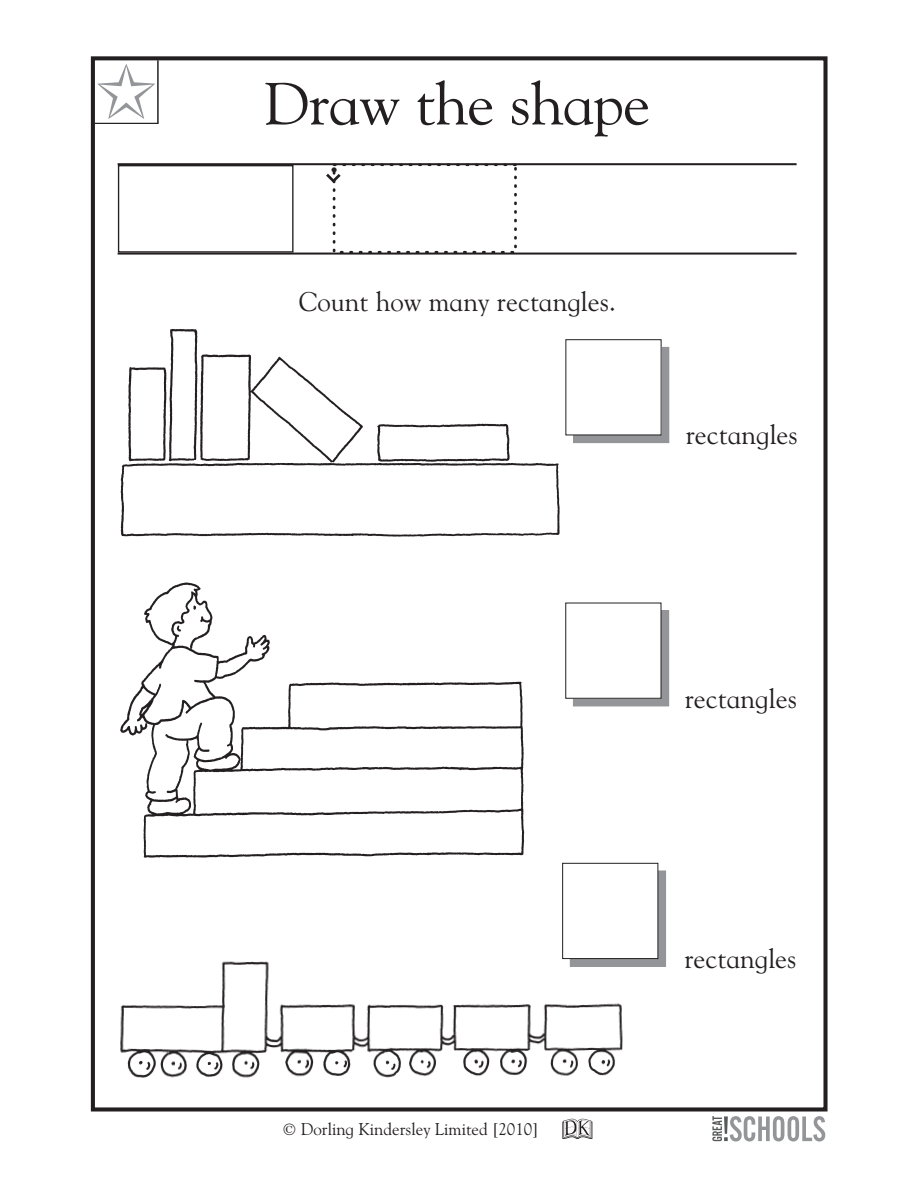
<style>
.page{position:relative;width:918px;height:1188px;background:#fff}
.page>*{position:absolute;margin:0;border:0;box-sizing:border-box;transform-origin:0 0}
.t1{font:59.55px "Goudy Children MWB";letter-spacing:-.02em;color:#231f20;scale:1.05 1}
.t2{font:40.65px "Zapf Dingbats Std";color:#231f20}
.t3{font:27px "Goudy Children MWB";color:#231f20}
.t4{font:17.1px "Goudy Children";color:#231f20}
</style>
<div class="page">
<div style="left:91px;top:56px;width:737px;height:1056px;border:4px solid #231f20"></div>
<hr style="left:158px;top:60px;width:1px;height:64px;background:#231f20">
<hr style="left:95px;top:123px;width:63px;height:1px;background:#231f20">
<img style="left:120px;top:582px;width:405px;height:276px">
<img style="left:120px;top:328px;width:454px;height:209px">
<img style="left:120px;top:959px;width:503px;height:119px">
<svg style="left:575px;top:349px;width:92px;height:92px"></svg>
<div style="left:573px;top:347px;width:96px;height:96px;border:1px solid #939598"></div>
<div style="left:566px;top:340px;width:95px;height:95px;background:#fff"></div>
<div style="left:573px;top:611px;width:96px;height:95px;background:#939598"></div>
<div style="left:566px;top:603px;width:95px;height:95px;background:#fff"></div>
<div style="left:565px;top:603px;width:96px;height:96px;border:1px solid #231f20"></div>
<div style="left:570px;top:871px;width:96px;height:95px;background:#939598"></div>
<div style="left:570px;top:871px;width:96px;height:96px;border:1px solid #939598"></div>
<div style="left:563px;top:863px;width:95px;height:96px;background:#fff"></div>
<div style="left:562px;top:863px;width:96px;height:96px;border:1px solid #231f20"></div>
<hr style="left:118px;top:253px;width:679px;height:2px;background:#231f20">
<hr style="left:118px;top:163px;width:679px;height:2px;background:#231f20">
<div style="left:118px;top:165px;width:176px;height:88px;border:1px solid #231f20"></div>
<div style="left:333px;top:164px;width:184px;height:89px;border:3px dashed #231f20"></div>
<svg style="left:326px;top:171px;width:15px;height:14px"></svg>
<svg style="left:712px;top:1116px;width:113px;height:26px"></svg>
<svg style="left:562px;top:1118px;width:31px;height:21px"></svg>
<p class="t1" style="left:263px;top:67px;width:371px">Draw the shape</p>
<p class="t2" style="left:328px;top:150px;width:15px">•</p>
<p class="t3" style="left:299px;top:285px;width:318px">Count how many rectangles.</p>
<p class="t3" style="left:686px;top:418px;width:114px">rectangles</p>
<p class="t4" style="left:283px;top:1119px;width:258px">© Dorling Kindersley Limited [2010]</p>
<p class="t3" style="left:685px;top:682px;width:114px">rectangles</p>
<p class="t3" style="left:684px;top:942px;width:114px">rectangles</p>
</div>
